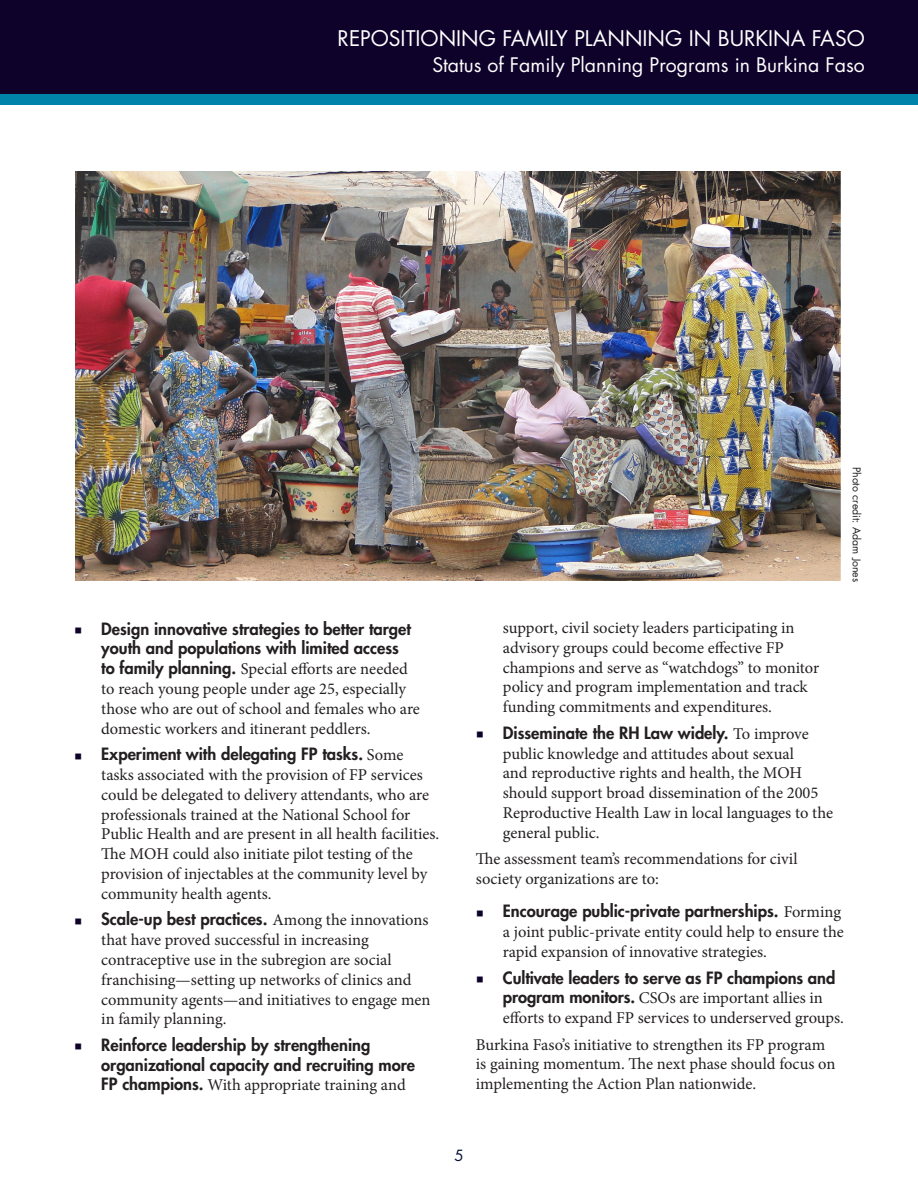
<style>
.page{position:relative;width:918px;height:1188px;background:#fff}
.page>*{position:absolute;margin:0;border:0;box-sizing:border-box;transform-origin:0 0}
.t1{font:21px "Futura Std";color:#fff}
.t2{font:19.5px "Futura Std";color:#fff}
.Body{font:16.5px/19.8px "Minion Pro";color:#231f20}
.t3{font:800 16.5px/19.8px "Futura Std";color:#231f20}
.t4{font:15px "Futura Std";color:#041135}
.t5{font:10.5px "Futura Std";color:#231f20}
.s1{font-family:"Futura Std";font-weight:800}
.s2{font-family:"Minion Pro";font-weight:400}
</style>
<div class="page">
<div style="left:0;top:0;width:918px;height:94px;background:#0e022b"></div>
<div style="left:0;top:94px;width:918px;height:11px;background:#0083aa"></div>
<img style="left:75px;top:172px;width:766px;height:408px">
<p class="t1" style="left:338px;top:25px;width:529px">REPOSITIONING FAMILY PLANNING IN BURKINA FASO</p>
<p class="t2" style="left:432px;top:52px;width:434px">Status of Family Planning Programs in Burkina Faso</p>
<p class="Body" style="left:101px;top:620px;width:320px"><span class="s1">Design innovative strategies to better target youth and populations with limited access<br>to family planning.</span> Special efforts are needed to reach young people under age 25, especially those who are out of school and females who are domestic workers and itinerant peddlers.</p>
<p class="Body" style="left:101px;top:745px;width:340px"><span class="s1">Experiment with delegating FP tasks.</span> Some tasks associated with the provision of FP services could be delegated to delivery attendants, who are professionals trained at the National School for Public Health and are present in all health facilities.<br>The MOH could also initiate pilot testing of the provision of injectables at the community level by community health agents.</p>
<p class="Body" style="left:101px;top:910px;width:331px"><span class="s1">Scale-up best practices.</span> Among the innovations that have proved successful in increasing contraceptive use in the subregion are social franchising—setting up networks of clinics and community agents—and initiatives to engage men in family planning.</p>
<p class="t3" style="left:101px;top:1035px;width:315px">Reinforce leadership by strengthening organizational capacity and recruiting more<br>FP champions. <span class="s2">With appropriate training and</span></p>
<p class="t5" style="left:863px;top:467px;width:117px;rotate:90deg">Photo credit: Adam Jones</p>
<p class="Body" style="left:503px;top:618px;width:318px">support, civil society leaders participating in advisory groups could become effective FP champions and serve as “watchdogs” to monitor policy and program implementation and track funding commitments and expenditures.</p>
<p class="Body" style="left:503px;top:724px;width:332px"><span class="s1">Disseminate the RH Law widely.</span> To improve public knowledge and attitudes about sexual<br>and reproductive rights and health, the MOH should support broad dissemination of the 2005<br>Reproductive Health Law in local languages to the general public.</p>
<p class="Body" style="left:476px;top:849px;width:323px">The assessment team’s recommendations for civil society organizations are to:</p>
<p class="Body" style="left:503px;top:902px;width:342px"><span class="s1">Encourage public-private partnerships.</span> Forming a joint public-private entity could help to ensure the rapid expansion of innovative strategies.</p>
<p class="Body" style="left:503px;top:968px;width:342px"><span class="s1">Cultivate leaders to serve as FP champions and program monitors.</span> CSOs are important allies in efforts to expand FP services to underserved groups.</p>
<p class="Body" style="left:476px;top:1035px;width:361px">Burkina Faso’s initiative to strengthen its FP program is gaining momentum. The next phase should focus on implementing the Action Plan nationwide.</p>
<p class="t4" style="left:454px;top:1146px;width:11px">5</p>
</div>
